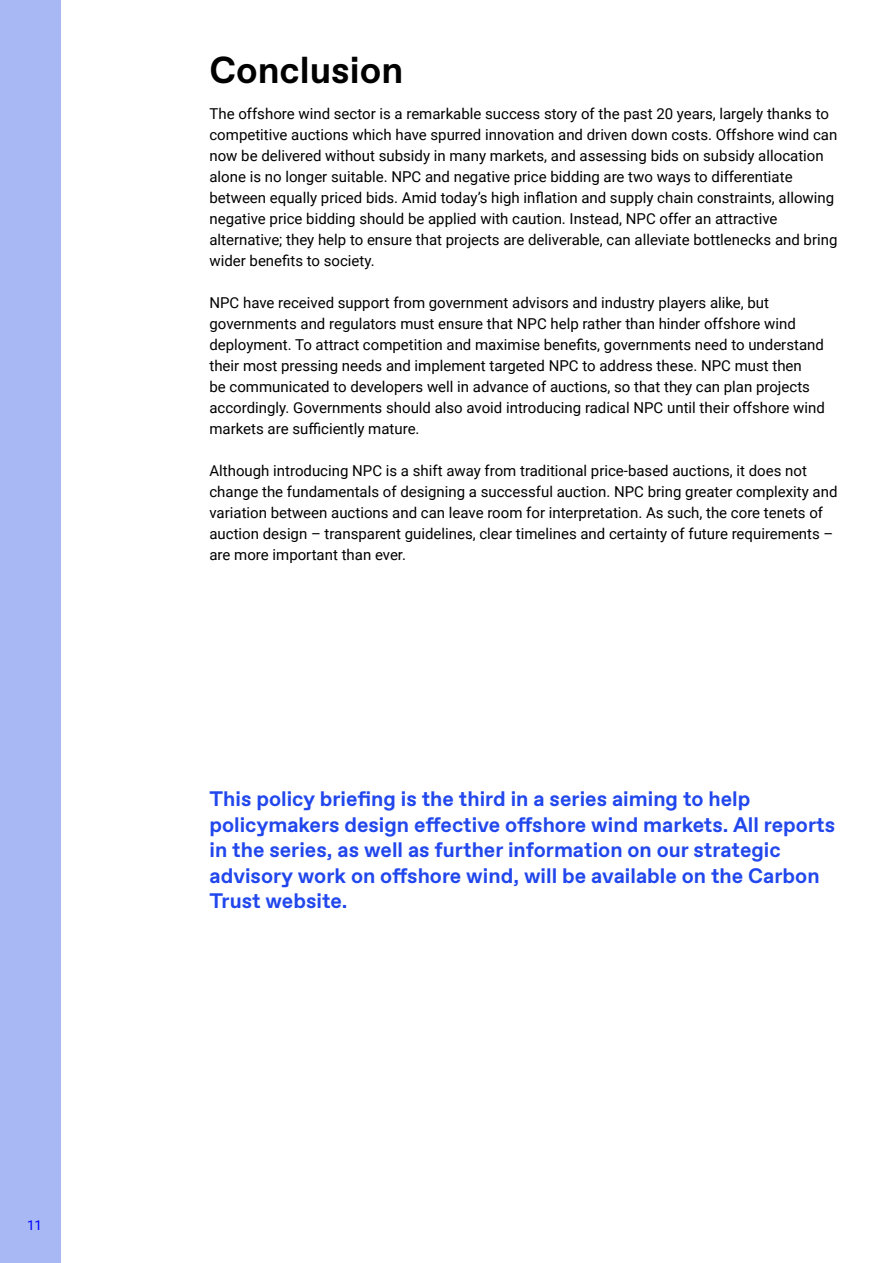
<style>
.page{position:relative;width:893px;height:1263px;background:#fff}
.page>*{position:absolute;margin:0;border:0;box-sizing:border-box;transform-origin:0 0}
.t1{font:700 37.5px "ABC Favorit";color:#000}
.t2{font:700 21px/25.5px "ABC Favorit";color:#2147ed}
.t3{font:15px/21px "Roboto";color:#000}
.t4{font:13.5px "Roboto";color:#00f}
</style>
<div class="page">
<div style="left:0;top:0;width:60px;height:1263px;background:#a7b8f5"></div>
<p class="t4" style="left:27px;top:1215px;width:17px">11</p>
<h1 class="t1" style="left:209px;top:48px;width:195px">Conclusion</h1>
<p class="t3" style="left:209px;top:103px;width:629px">The offshore wind sector is a remarkable success story of the past 20 years, largely thanks to competitive auctions which have spurred innovation and driven down costs. Offshore wind can now be delivered without subsidy in many markets, and assessing bids on subsidy allocation alone is no longer suitable. NPC and negative price bidding are two ways to differentiate between equally priced bids. Amid today’s high inflation and supply chain constraints, allowing negative price bidding should be applied with caution. Instead, NPC offer an attractive alternative; they help to ensure that projects are deliverable, can alleviate bottlenecks and bring wider benefits to society.</p>
<p class="t3" style="left:209px;top:292px;width:617px">NPC have received support from government advisors and industry players alike, but governments and regulators must ensure that NPC help rather than hinder offshore wind deployment. To attract competition and maximise benefits, governments need to understand their most pressing needs and implement targeted NPC to address these. NPC must then<br>be communicated to developers well in advance of auctions, so that they can plan projects accordingly. Governments should also avoid introducing radical NPC until their offshore wind markets are sufficiently mature.</p>
<p class="t3" style="left:209px;top:460px;width:629px">Although introducing NPC is a shift away from traditional price-based auctions, it does not change the fundamentals of designing a successful auction. NPC bring greater complexity and variation between auctions and can leave room for interpretation. As such, the core tenets of auction design – transparent guidelines, clear timelines and certainty of future requirements – are more important than ever.</p>
<p class="t2" style="left:209px;top:787px;width:627px">This policy briefing is the third in a series aiming to help policymakers design effective offshore wind markets. All reports in the series, as well as further information on our strategic advisory work on offshore wind, will be available on the Carbon Trust website.</p>
</div>
